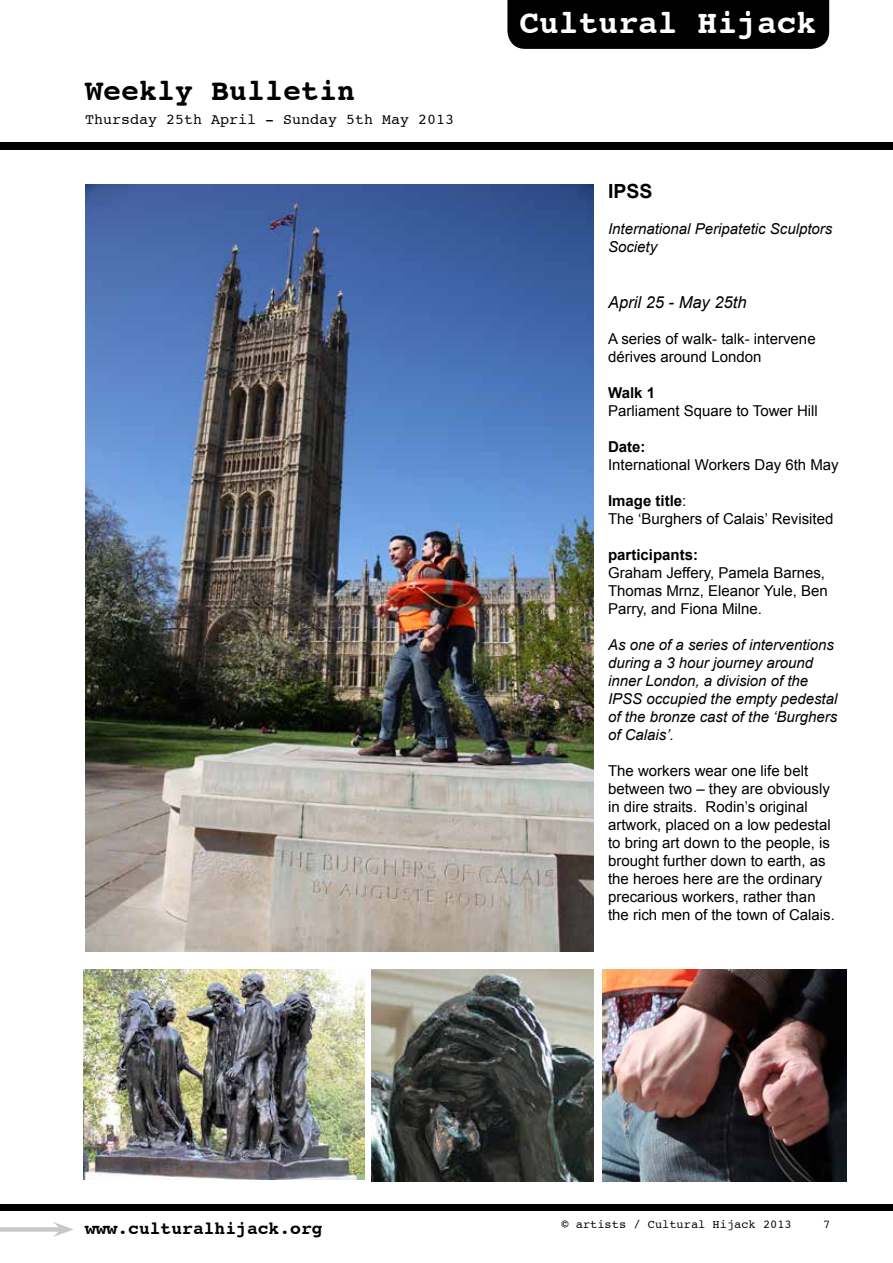
<style>
.page{position:relative;width:893px;height:1263px;background:#fff}
.page>*{position:absolute;margin:0;border:0;box-sizing:border-box;transform-origin:0 0}
.t1{font:700 33px "Courier";color:#fff}
.t2{font:700 30px "Courier";color:#000}
.t3{font:700 19.5px "Arial";color:#000}
.t4{font:700 18px "Courier";color:#000}
.t5{font:italic 16.5px "Arial";color:#000}
.t6{font:15px/18px "Arial";color:#000}
.t7{font:italic 15px/18px "Arial";color:#000}
.t8{font:15px "Courier";color:#000}
.t9{font:700 15px "Arial";color:#000}
.t10{font:12px "Courier";color:#000}
.s1{font-weight:700}
</style>
<div class="page">
<div style="left:507px;top:0;width:322px;height:49px;background:#000"></div>
<div style="left:0;top:142px;width:893px;height:8px;background:#000"></div>
<div style="left:0;top:1204px;width:893px;height:6px;background:#000"></div>
<div style="left:0;top:1227px;width:61px;height:5px;background:#c7c8ca"></div>
<svg style="left:53px;top:1222px;width:21px;height:15px"></svg>
<img style="left:84px;top:969px;width:280px;height:211px">
<img style="left:85px;top:184px;width:509px;height:767px">
<img style="left:371px;top:969px;width:223px;height:212px">
<img style="left:602px;top:969px;width:245px;height:212px">
<h2 class="t2" style="left:85px;top:66px;width:271px">Weekly Bulletin</h2>
<p class="t8" style="left:85px;top:108px;width:371px">Thursday 25th April - Sunday 5th May 2013</p>
<h1 class="t1" style="left:519px;top:-4px;width:299px">Cultural Hijack</h1>
<h3 class="t3" style="left:608px;top:179px;width:46px">IPSS</h3>
<p class="t7" style="left:608px;top:220px;width:226px">International Peripatetic Sculptors<br>Society</p>
<p class="t5" style="left:608px;top:292px;width:140px">April 25 - May 25th</p>
<p class="t6" style="left:608px;top:330px;width:209px">A series of walk- talk- intervene dérives around London</p>
<p class="t9" style="left:608px;top:383px;width:48px">Walk 1</p>
<p class="t6" style="left:608px;top:402px;width:211px">Parliament Square to Tower Hill</p>
<p class="t9" style="left:608px;top:437px;width:39px">Date:</p>
<p class="t6" style="left:608px;top:456px;width:232px">International Workers Day 6th May</p>
<p class="t6" style="left:608px;top:492px;width:227px"><span class="s1">Image title</span>:<br>The ‘Burghers of Calais’ Revisited</p>
<p class="t9" style="left:608px;top:545px;width:92px">participants:</p>
<p class="t6" style="left:608px;top:564px;width:221px">Graham Jeffery, Pamela Barnes,<br>Thomas Mrnz, Eleanor Yule, Ben<br>Parry, and Fiona Milne.</p>
<p class="t7" style="left:608px;top:636px;width:231px">As one of a series of interventions during a 3 hour journey around inner London, a division of the<br>IPSS occupied the empty pedestal of the bronze cast of the ‘Burghers of Calais’.</p>
<p class="t6" style="left:608px;top:762px;width:228px">The workers wear one life belt between two – they are obviously in dire straits. Rodin’s original artwork, placed on a low pedestal to bring art down to the people, is brought further down to earth, as the heroes here are the ordinary precarious workers, rather than the rich men of the town of Calais.</p>
<p class="t4" style="left:85px;top:1213px;width:239px">www.culturalhijack.org</p>
<p class="t10" style="left:561px;top:1215px;width:232px">© artists / Cultural Hijack 2013</p>
<p class="t10" style="left:823px;top:1215px;width:9px">7</p>
</div>
